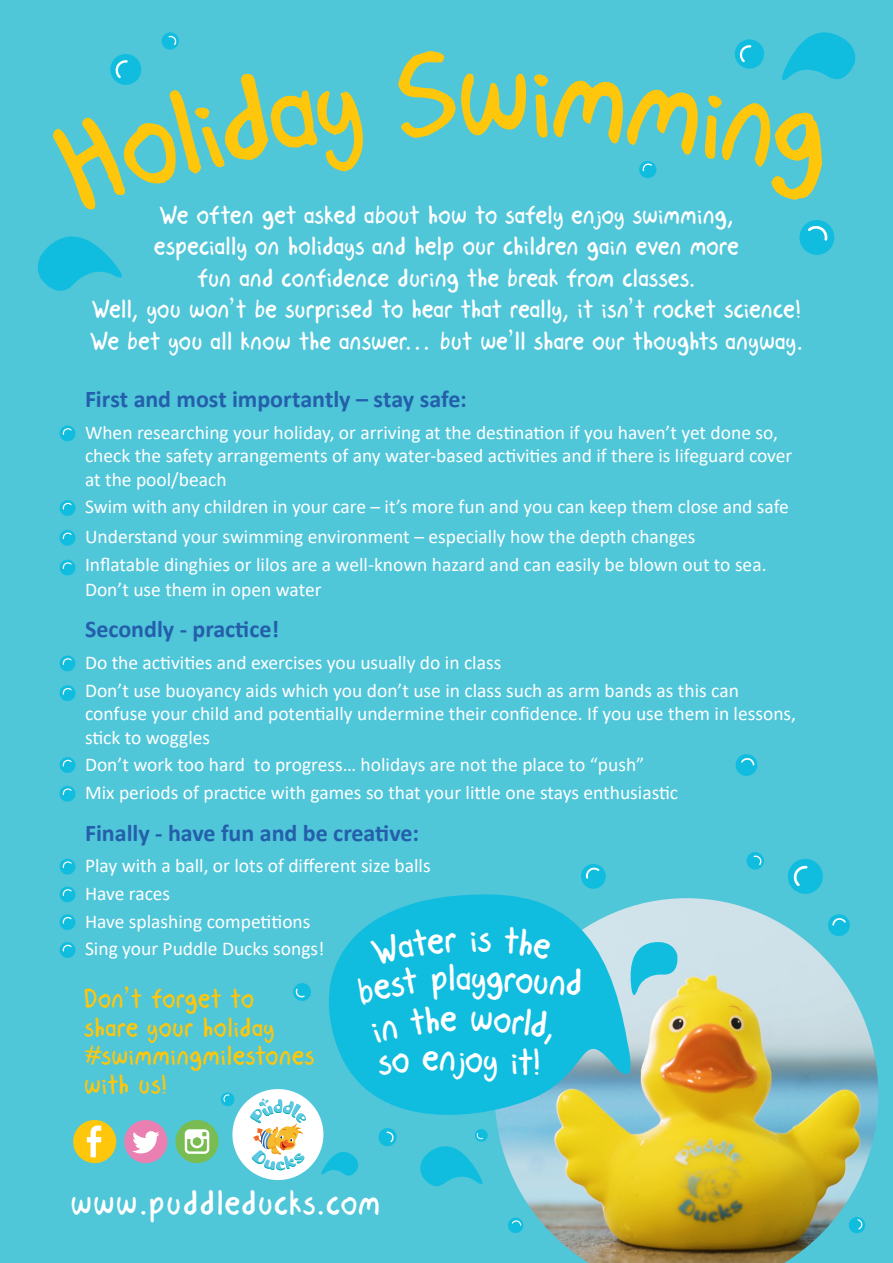
<style>
.page{position:relative;width:893px;height:1263px;background:#50c6d9}
.page>*{position:absolute;margin:0;border:0;box-sizing:border-box;transform-origin:0 0}
.t1{font:126.15px "Mechanical Pencil";color:#fec70c}
.t2{font:39.6px "Mechanical Pencil";color:#fff}
.t3{font:36.45px "Mechanical Pencil";color:#fff}
.t4{font:28.5px/28.5px "Mechanical Pencil";letter-spacing:-.015em;color:#fec70c}
.t5{font:27px/31.5px "Mechanical Pencil";letter-spacing:-.02em;color:#fff;text-align:center}
.t6{font:700 24px "Calibri";color:#235fab}
.t7{font:19.5px/23.4px "Calibri";color:#fff}
</style>
<div class="page">
<svg style="left:293px;top:983px;width:13px;height:18px"></svg>
<svg style="left:735px;top:754px;width:23px;height:22px"></svg>
<div style="left:232px;top:1089px;width:91px;height:91px;background:#fff;border-radius:50%"></div>
<svg style="left:250px;top:1098px;width:56px;height:72px"></svg>
<img style="left:499px;top:898px;width:379px;height:365px">
<svg style="left:306px;top:894px;width:334px;height:244px;fill:#11bddf"></svg>
<div style="left:581px;top:864px;width:25px;height:25px;background:#11bddf;border-radius:50%"></div>
<svg style="left:586px;top:867px;width:13px;height:12px"></svg>
<svg style="left:319px;top:1147px;width:40px;height:29px"></svg>
<svg style="left:628px;top:939px;width:53px;height:63px;background:#7cd1e1"></svg>
<svg style="left:420px;top:1128px;width:68px;height:58px"></svg>
<svg style="left:221px;top:1092px;width:14px;height:15px"></svg>
<svg style="left:507px;top:1216px;width:17px;height:18px"></svg>
<div style="left:746px;top:852px;width:18px;height:18px;background:#11bddf;border-radius:50%"></div>
<svg style="left:753px;top:855px;width:9px;height:10px"></svg>
<div style="left:161px;top:32px;width:18px;height:18px;background:#11bddf;border-radius:50%"></div>
<svg style="left:168px;top:35px;width:9px;height:10px"></svg>
<svg style="left:787px;top:858px;width:36px;height:36px"></svg>
<svg style="left:848px;top:1216px;width:18px;height:18px"></svg>
<svg style="left:827px;top:913px;width:24px;height:24px"></svg>
<svg style="left:59px;top:425px;width:17px;height:17px"></svg>
<svg style="left:59px;top:500px;width:17px;height:16px"></svg>
<svg style="left:59px;top:530px;width:17px;height:16px"></svg>
<svg style="left:59px;top:655px;width:17px;height:17px"></svg>
<svg style="left:59px;top:757px;width:17px;height:16px"></svg>
<svg style="left:59px;top:858px;width:17px;height:17px"></svg>
<svg style="left:59px;top:914px;width:17px;height:16px"></svg>
<svg style="left:59px;top:559px;width:17px;height:17px"></svg>
<svg style="left:59px;top:685px;width:17px;height:16px"></svg>
<svg style="left:59px;top:786px;width:17px;height:16px"></svg>
<svg style="left:59px;top:886px;width:17px;height:17px"></svg>
<svg style="left:59px;top:942px;width:17px;height:16px"></svg>
<svg style="left:377px;top:1127px;width:21px;height:20px"></svg>
<svg style="left:38px;top:236px;width:84px;height:55px"></svg>
<svg style="left:799px;top:220px;width:36px;height:35px"></svg>
<div style="left:124px;top:1120px;width:43px;height:43px;background:#ea7fb2;border-radius:50%"></div>
<svg style="left:132px;top:1131px;width:28px;height:22px"></svg>
<div style="left:73px;top:1120px;width:43px;height:43px;background:#fec70c;border-radius:50%"></div>
<svg style="left:87px;top:1125px;width:14px;height:32px"></svg>
<svg style="left:175px;top:1120px;width:44px;height:43px"></svg>
<svg style="left:110px;top:54px;width:32px;height:31px"></svg>
<svg style="left:639px;top:32px;width:217px;height:147px"></svg>
<svg style="left:478px;top:933px;width:13px;height:19px"></svg>
<div style="left:503px;top:927px;width:48px;height:33px;background:#11bddf"></div>
<svg style="left:472px;top:973px;width:14px;height:26px"></svg>
<svg style="left:550px;top:968px;width:31px;height:27px"></svg>
<svg style="left:377px;top:1053px;width:33px;height:23px"></svg>
<svg style="left:423px;top:1051px;width:32px;height:20px"></svg>
<div style="left:356px;top:928px;width:101px;height:115px;background:#11bddf"></div>
<div style="left:471px;top:1008px;width:81px;height:67px;background:#11bddf"></div>
<p class="t1" style="left:455px;top:22px;width:81px">w</p>
<p class="t5" style="left:154px;top:199px;width:587px">We often get asked about how to safely enjoy swimming, especially on holidays and help our children gain even more fun and confidence during the break from classes.</p>
<p class="t5" style="left:90px;top:293px;width:715px;text-align:left">Well, you won’t be surprised to hear that really, it isn’t rocket science!<br>We bet you all know the answer… but we’ll share our thoughts anyway.</p>
<p class="t6" style="left:85px;top:382px;width:383px">First and most importantly – stay safe:</p>
<p class="t7" style="left:85px;top:422px;width:709px">When researching your holiday, or arriving at the destination if you haven’t yet done so, check the safety arrangements of any water-based activities and if there is lifeguard cover at the pool/beach</p>
<p class="t7" style="left:85px;top:496px;width:705px">Swim with any children in your care – it’s more fun and you can keep them close and safe</p>
<p class="t7" style="left:85px;top:525px;width:612px">Understand your swimming environment – especially how the depth changes</p>
<p class="t7" style="left:85px;top:552px;width:683px;line-height:25.2px">Inflatable dinghies or lilos are a well-known hazard and can easily be blown out to sea.<br>Don’t use them in open water</p>
<p class="t6" style="left:85px;top:612px;width:196px">Secondly - practice!</p>
<p class="t7" style="left:85px;top:652px;width:418px">Do the activities and exercises you usually do in class</p>
<p class="t7" style="left:85px;top:679px;width:712px">Don’t use buoyancy aids which you don’t use in class such as arm bands as this can confuse your child and potentially undermine their confidence. If you use them in lessons, stick to woggles</p>
<p class="t7" style="left:85px;top:754px;width:561px">Don’t work too hard to progress… holidays are not the place to “push”</p>
<p class="t7" style="left:85px;top:782px;width:595px">Mix periods of practice with games so that your little one stays enthusiastic</p>
<p class="t6" style="left:85px;top:816px;width:336px">Finally - have fun and be creative:</p>
<p class="t7" style="left:85px;top:855px;width:347px">Play with a ball, or lots of different size balls</p>
<p class="t7" style="left:85px;top:883px;width:87px">Have races</p>
<p class="t7" style="left:85px;top:910px;width:227px">Have splashing competitions</p>
<p class="t7" style="left:85px;top:938px;width:241px">Sing your Puddle Ducks songs!</p>
<p class="t2" style="left:469px;top:917px;width:12px">i</p>
<p class="t4" style="left:84px;top:984px;width:232px">Don’t forget to share your holiday #swimmingmilestones with us!</p>
<p class="t3" style="left:70px;top:1182px;width:312px">www.puddleducks.com</p>
<p class="t2" style="left:456px;top:955px;width:17px">a</p>
<p class="t2" style="left:487px;top:956px;width:66px;rotate:3deg">grou</p>
<p class="t2" style="left:455px;top:1036px;width:68px;rotate:3deg">joy i</p>
</div>
